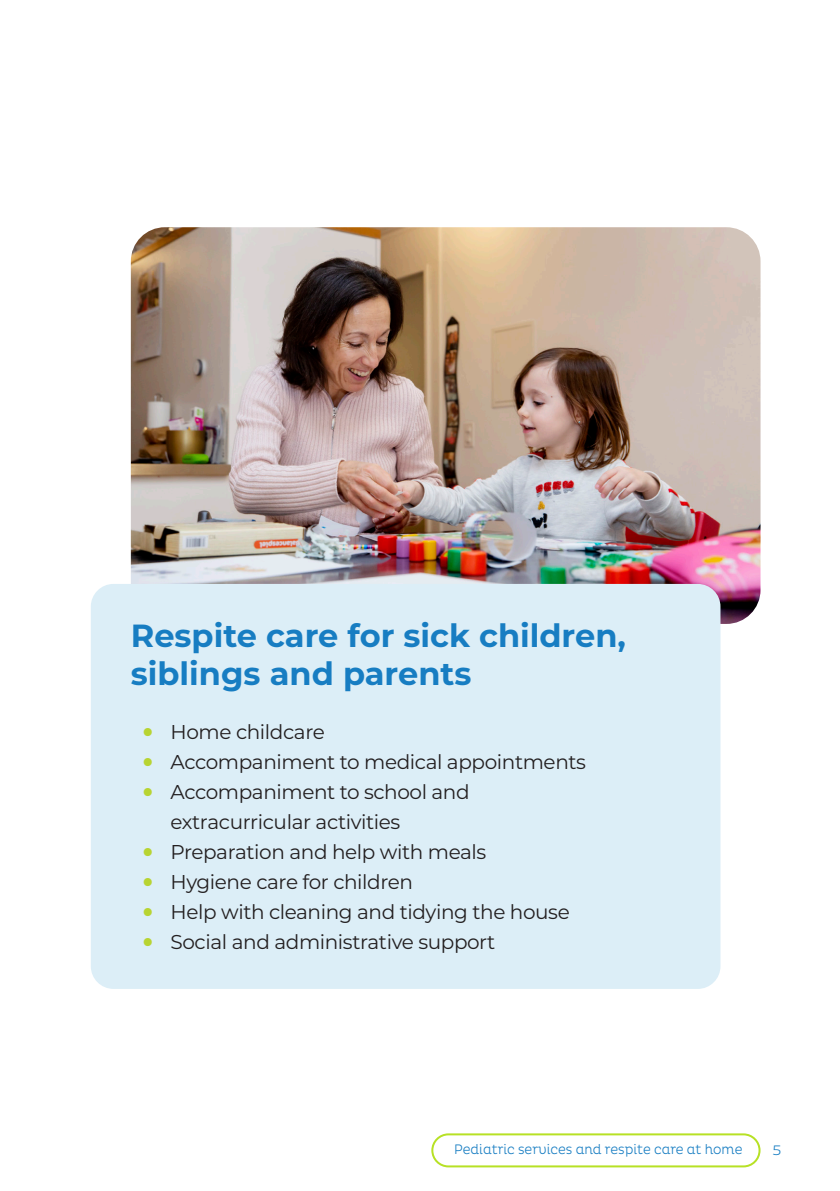
<style>
.page{position:relative;width:840px;height:1191px;background:#fff}
.page>*{position:absolute;margin:0;border:0;box-sizing:border-box;transform-origin:0 0}
.t1{font:700 32px/38.4px "Montserrat";color:#177dc2}
.t2{font:20px/30px "Montserrat";letter-spacing:-.02em;color:#231f20}
.t3{font:300 14px "Pluto";color:#177dc2;scale:.9 1}
.t4{font:300 14px "Pluto";color:#177dc2}
.s1{font-weight:100;font-size:32px;color:#b8d432}
</style>
<div class="page">
<div style="left:431px;top:1133px;width:329px;height:34px;border:2px solid #b7e125;border-radius:16px"></div>
<img style="left:131px;top:227px;width:629px;height:397px">
<div style="left:91px;top:584px;width:629px;height:405px;background:#dceef7;border-radius:23px"></div>
<p class="t1" style="left:131px;top:615px;width:496px">Respite care for sick children, siblings and parents</p>
<p class="t2" style="left:142px;top:716px;width:184px"><span class="s1">•</span> Home childcare</p>
<p class="t2" style="left:142px;top:746px;width:445px"><span class="s1">•</span> Accompaniment to medical appointments</p>
<p class="t2" style="left:170px;top:776px;width:300px;text-indent:-28px"><span class="s1">•</span> Accompaniment to school and extracurricular activities</p>
<p class="t2" style="left:142px;top:836px;width:345px"><span class="s1">•</span> Preparation and help with meals</p>
<p class="t2" style="left:142px;top:866px;width:272px"><span class="s1">•</span> Hygiene care for children</p>
<p class="t2" style="left:142px;top:896px;width:429px"><span class="s1">•</span> Help with cleaning and tidying the house</p>
<p class="t2" style="left:142px;top:926px;width:354px"><span class="s1">•</span> Social and administrative support</p>
<p class="t3" style="left:454px;top:1141px;width:321px">Pediatric services and respite care at home</p>
<p class="t4" style="left:772px;top:1142px;width:10px">5</p>
</div>
